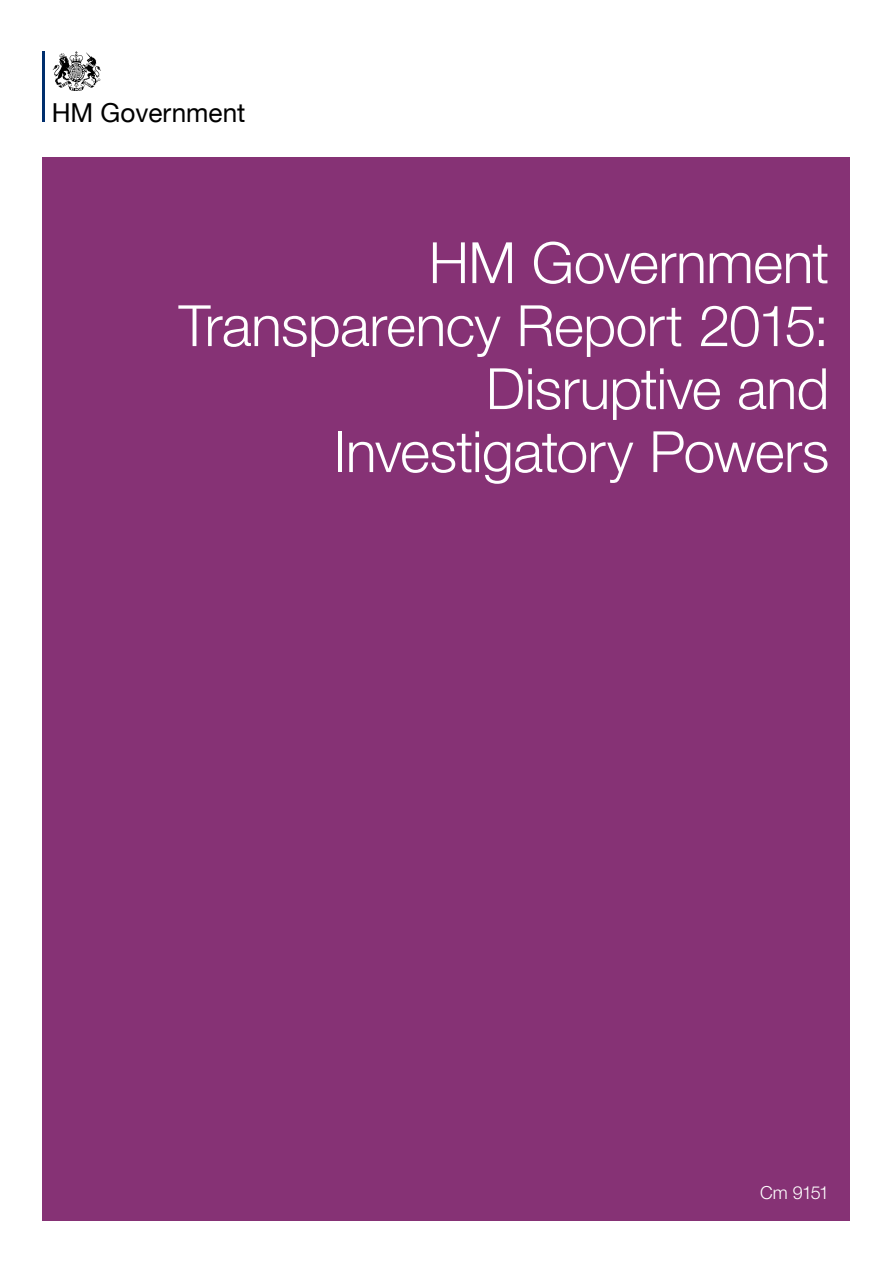
<style>
.page{position:relative;width:893px;height:1263px;background:#fff}
.page>*{position:absolute;margin:0;border:0;box-sizing:border-box;transform-origin:0 0}
.t1{font:300 57px/63px "Helvetica Neue LT Std";letter-spacing:-.01em;color:#fff;text-align:right}
.t2{font:26.1px "Helvetica Neue";color:#000}
.t3{font:300 18px "Helvetica Neue LT Std";letter-spacing:-.06em;color:#fff}
</style>
<div class="page">
<div style="left:43px;top:157px;width:807px;height:1063px;background:#863275"></div>
<hr style="left:42px;top:51px;width:3px;height:71px;background:#002e6d">
<svg style="left:53px;top:52px;width:48px;height:39px"></svg>
<p class="t2" style="left:52px;top:90px;width:195px">HM Government</p>
<h1 class="t1" style="left:179px;top:230px;width:652px">HM Government<br>Transparency Report 2015:<br>Disruptive and<br>Investigatory Powers</h1>
<p class="t3" style="left:760px;top:1182px;width:71px">Cm 9151</p>
</div>
